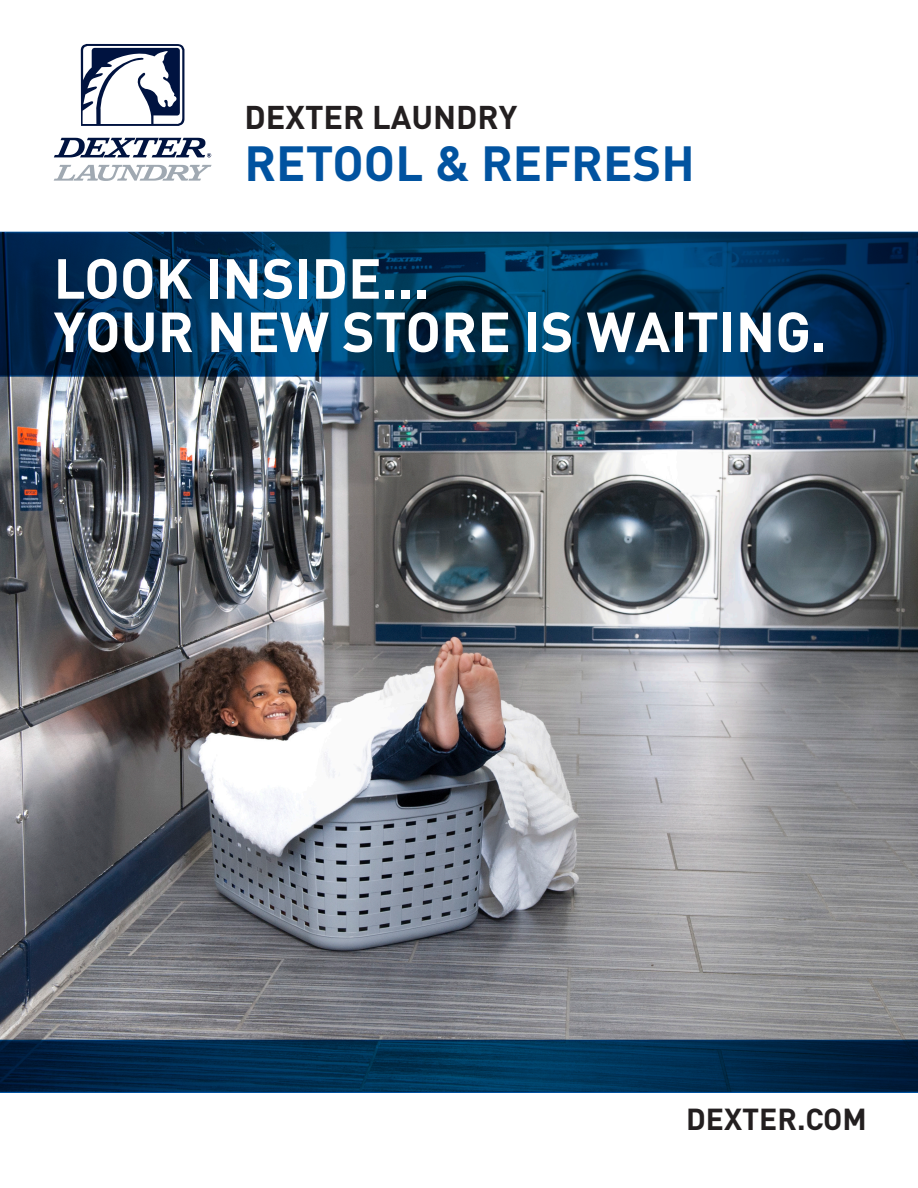
<style>
.page{position:relative;width:918px;height:1188px;background:#fff}
.page>*{position:absolute;margin:0;border:0;box-sizing:border-box;transform-origin:0 0}
.t1{font:700 55.5px "DIN Pro";color:#fff}
.t2{font:700 48.75px "DIN Pro";color:#0153a0}
.t3{font:700 32.55px "DIN Pro";color:#231f20}
.t4{font:700 30px "DIN Pro";color:#231f20}
</style>
<div class="page">
<svg style="left:81px;top:44px;width:103px;height:82px"></svg>
<svg style="left:54px;top:165px;width:158px;height:16px"></svg>
<svg style="left:54px;top:138px;width:157px;height:19px"></svg>
<img style="left:0;top:377px;width:918px;height:663px">
<svg style="left:0;top:232px;width:918px;height:145px;background:#003359"></svg>
<svg style="left:0;top:1040px;width:918px;height:53px;background:#002d51"></svg>
<p class="t3" style="left:244px;top:95px;width:275px">DEXTER LAUNDRY</p>
<p class="t2" style="left:244px;top:130px;width:452px">RETOOL &amp; REFRESH</p>
<p class="t1" style="left:54px;top:241px;width:377px">LOOK INSIDE...</p>
<p class="t1" style="left:54px;top:294px;width:774px">YOUR NEW STORE IS WAITING.</p>
<p class="t4" style="left:686px;top:1099px;width:182px">DEXTER.COM</p>
</div>
